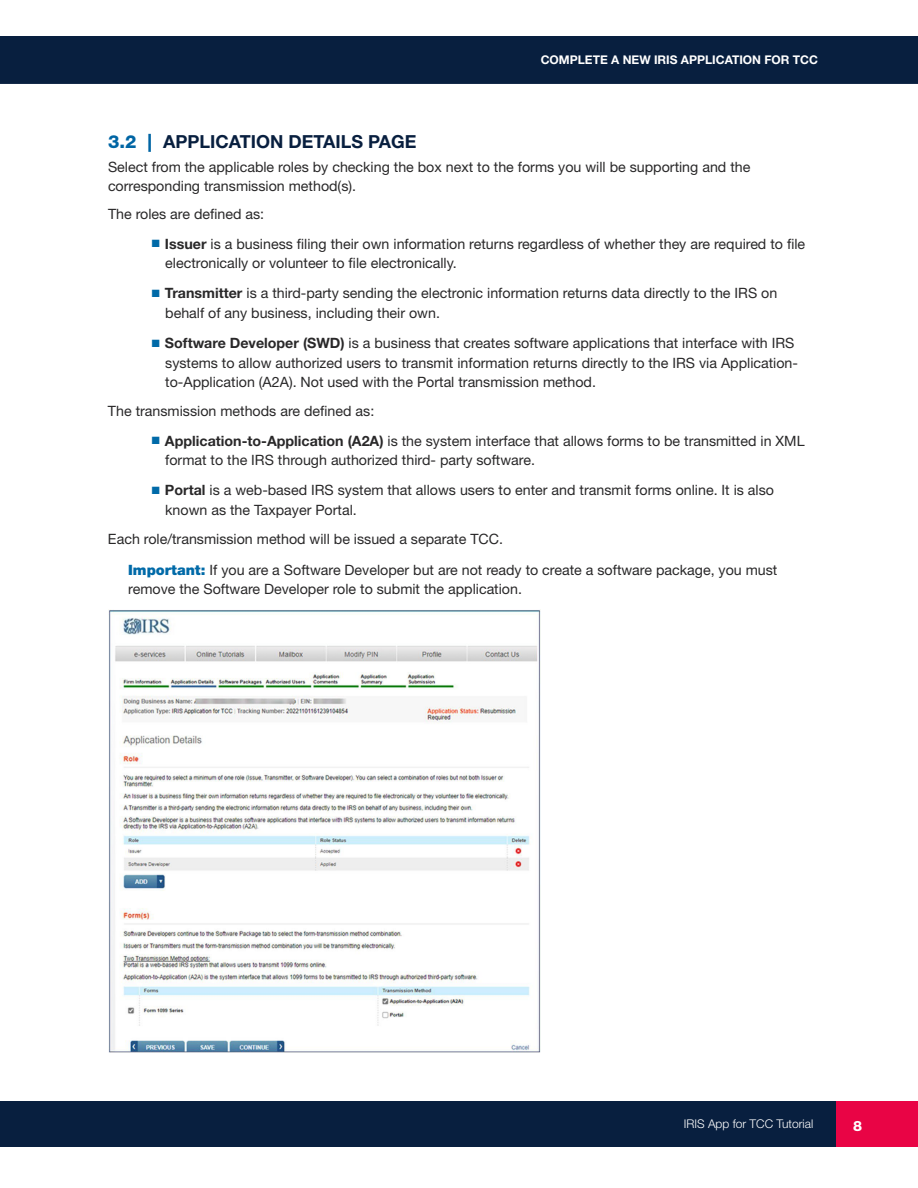
<style>
.page{position:relative;width:918px;height:1188px;background:#fff}
.page>*{position:absolute;margin:0;border:0;box-sizing:border-box;transform-origin:0 0}
.t1{font:700 18px "Helvetica Neue LT Std";color:#081f3f}
.t2{font:14.25px/19.5px "Helvetica Neue LT Std";color:#292829}
.t3{font:800 14.25px "Helvetica Neue LT Std";color:#fff}
.t4{font:700 12px "Helvetica Neue LT Std";color:#fff}
.t5{font:300 12px "Helvetica Neue LT Std";color:#fff}
.s1{font-weight:800;color:#0065a4}
.s2{color:#006aa8}
.s3{font-weight:700}
.s4{font-weight:900;color:#006aa8}
</style>
<div class="page">
<div style="left:0;top:37px;width:918px;height:45px;background:#081f3f"></div>
<div style="left:0;top:1101px;width:864px;height:46px;background:#081f3f"></div>
<div style="left:0;top:76px;width:918px;height:8px;background:#081f3f"></div>
<div style="left:836px;top:1101px;width:82px;height:46px;background:#e90445"></div>
<img style="left:108px;top:610px;width:432px;height:443px">
<p class="t4" style="left:541px;top:52px;width:19px">Complete</p>
<p class="t4" style="left:611px;top:52px;width:87px">a New IRIS Application</p>
<p class="t4" style="left:764px;top:52px;width:9px">for</p>
<p class="t4" style="left:793px;top:52px;width:27px">TCC</p>
<p class="t1" style="left:108px;top:130px;width:310px"><span class="s1">3.2 |</span> APPLICATION DETAILS PAGE</p>
<p class="t2" style="left:108px;top:157px;width:644px">Select from the applicable roles by checking the box next to the forms you will be supporting and the corresponding transmission method(s).</p>
<p class="t2" style="left:108px;top:204px;width:158px">The roles are defined as:</p>
<p class="t2" style="left:165px;top:234px;width:641px;text-indent:-13px"><span class="s2">■</span> <span class="s3">Issuer</span> is a business filing their own information returns regardless of whether they are required to file electronically or volunteer to file electronically.</p>
<p class="t2" style="left:165px;top:283px;width:614px;text-indent:-13px"><span class="s2">■</span> <span class="s3">Transmitter</span> is a third-party sending the electronic information returns data directly to the IRS on behalf of any business, including their own.</p>
<p class="t2" style="left:165px;top:333px;width:634px;text-indent:-13px"><span class="s2">■</span> <span class="s3">Software Developer (SWD)</span> is a business that creates software applications that interface with IRS systems to allow authorized users to transmit information returns directly to the IRS via Application&shy;to-Application (A2A). Not used with the Portal transmission method.</p>
<p class="t2" style="left:108px;top:401px;width:268px">The transmission methods are defined as:</p>
<p class="t2" style="left:165px;top:431px;width:641px;text-indent:-13px"><span class="s2">■</span> <span class="s3">Application-to-Application (A2A)</span> is the system interface that allows forms to be transmitted in XML format to the IRS through authorized third- party software.</p>
<p class="t2" style="left:165px;top:480px;width:610px;text-indent:-13px"><span class="s2">■</span> <span class="s3">Portal</span> is a web-based IRS system that allows users to enter and transmit forms online. It is also known as the Taxpayer Portal.</p>
<p class="t2" style="left:128px;top:524px;width:651px;line-height:30.6px;text-indent:-20px">Each role/transmission method will be issued a separate TCC.<br><span class="s4">Important:</span> If you are a Software Developer but are not ready to create a software package, you must</p>
<p class="t2" style="left:128px;top:579px;width:395px">remove the Software Developer role to submit the application.</p>
<p class="t5" style="left:684px;top:1116px;width:131px">IRIS App for TCC Tutorial</p>
<p class="t3" style="left:853px;top:1118px;width:10px">8</p>
</div>
